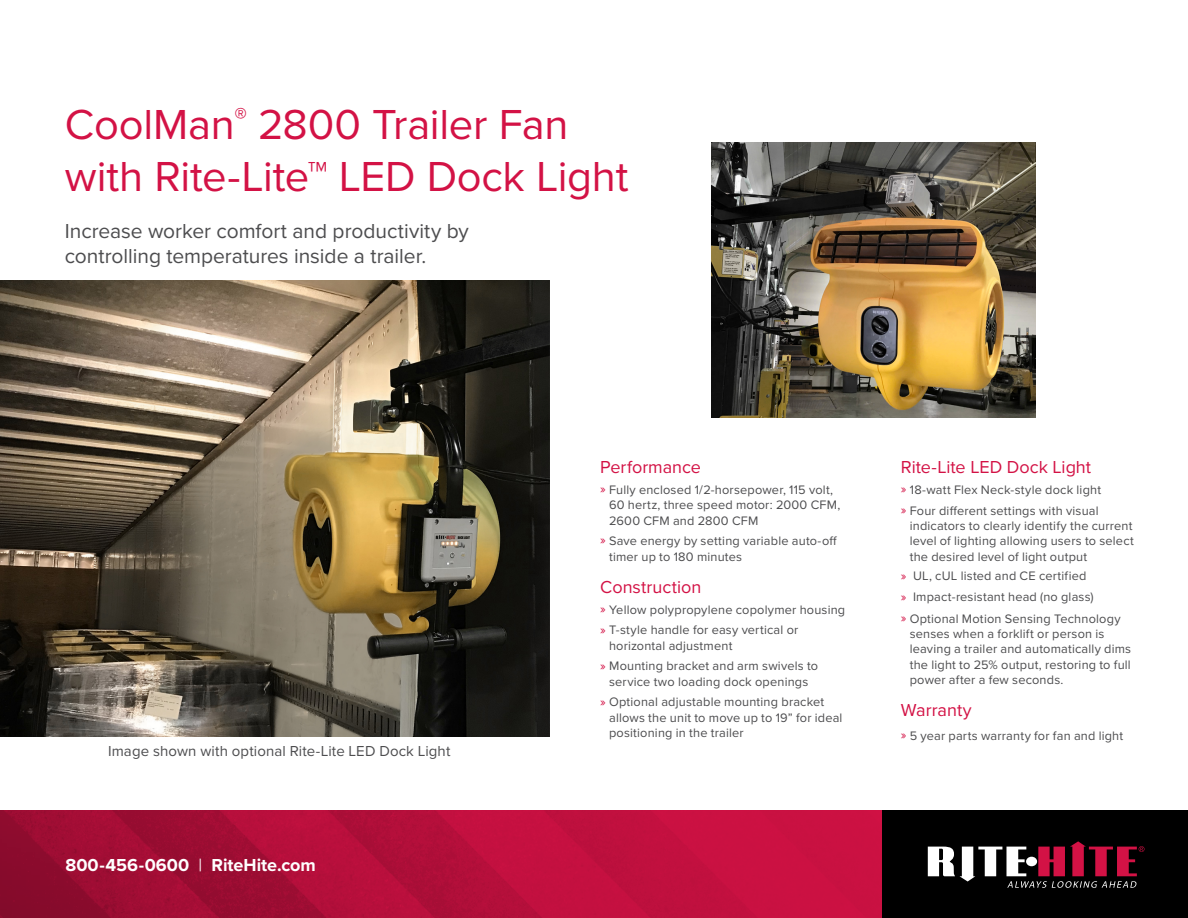
<style>
.page{position:relative;width:1188px;height:918px;background:#fff}
.page>*{position:absolute;margin:0;border:0;box-sizing:border-box;transform-origin:0 0}
.t1{font:43.5px/52.2px "Proxima Nova";letter-spacing:-.005em;color:#d31245}
.t2{font:21px/25.2px "Proxima Nova";color:#4d4d4f}
.t3{font:18px "Proxima Nova";color:#d31245}
.t4{font:700 18px "Proxima Nova";color:#fff}
.t5{font:15px "Proxima Nova";letter-spacing:.01em;color:#4d4d4f}
.t6{font:12.75px/15.3px "Proxima Nova";letter-spacing:.015em;color:#4d4d4f}
.s1{font-weight:400}
.s2{color:#d31245}
</style>
<div class="page">
<img style="left:0;top:810px;width:883px;height:108px">
<div style="left:883px;top:810px;width:305px;height:108px;background:#000"></div>
<svg style="left:928px;top:841px;width:216px;height:47px"></svg>
<img style="left:0;top:280px;width:549px;height:457px">
<img style="left:712px;top:143px;width:324px;height:275px">
<h1 class="t1" style="left:65px;top:99px;width:565px">CoolMan<sup>®</sup> 2800 Trailer Fan with Rite-Lite™ LED Dock Light</h1>
<h2 class="t2" style="left:65px;top:219px;width:406px">Increase worker comfort and productivity by controlling temperatures inside a trailer.</h2>
<p class="t5" style="left:108px;top:742px;width:344px">Image shown with optional Rite-Lite LED Dock Light</p>
<h3 class="t4" style="left:65px;top:854px;width:252px">800-456-0600 <span class="s1">|</span> RiteHite.com</h3>
<h3 class="t3" style="left:600px;top:456px;width:102px">Performance</h3>
<p class="t6" style="left:609px;top:482px;width:233px;text-indent:-9px"><span class="s2">»</span> Fully enclosed 1/2-horsepower, 115 volt,<br>60 hertz, three speed motor: 2000 CFM,<br>2600 CFM and 2800 CFM</p>
<p class="t6" style="left:609px;top:534px;width:229px;text-indent:-9px"><span class="s2">»</span> Save energy by setting variable auto-off timer up to 180 minutes</p>
<h3 class="t3" style="left:600px;top:576px;width:103px">Construction</h3>
<p class="t6" style="left:600px;top:599px;width:247px;line-height:20.7px"><span class="s2">»</span> Yellow polypropylene copolymer housing <span class="s2">»</span> T-style handle for easy vertical or</p>
<p class="t6" style="left:600px;top:635px;width:219px;line-height:20.7px;text-indent:9px">horizontal adjustment<br><span class="s2">»</span> Mounting bracket and arm swivels to</p>
<p class="t6" style="left:600px;top:671px;width:226px;line-height:20.7px;text-align:center">service two loading dock openings<br><span class="s2">»</span> Optional adjustable mounting bracket</p>
<p class="t6" style="left:609px;top:710px;width:235px">allows the unit to move up to 19” for ideal positioning in the trailer</p>
<h3 class="t3" style="left:901px;top:456px;width:192px">Rite-Lite LED Dock Light</h3>
<p class="t6" style="left:901px;top:480px;width:202px;line-height:20.7px"><span class="s2">»</span> 18-watt Flex Neck-style dock light <span class="s2">»</span> Four different settings with visual</p>
<p class="t6" style="left:910px;top:518px;width:226px;text-align:justify">indicators to clearly identify the current level of lighting allowing users to select the desired level of light output</p>
<p class="t6" style="left:901px;top:566px;width:221px;line-height:21.1px"><span class="s2">»</span> UL, cUL listed and CE certified<br><span class="s2">»</span> Impact-resistant head (no glass)<br><span class="s2">»</span> Optional Motion Sensing Technology</p>
<p class="t6" style="left:910px;top:626px;width:223px">senses when a forklift or person is leaving a trailer and automatically dims the light to 25% output, restoring to full power after a few seconds.</p>
<h3 class="t3" style="left:901px;top:699px;width:72px">Warranty</h3>
<p class="t6" style="left:901px;top:729px;width:224px"><span class="s2">»</span> 5 year parts warranty for fan and light</p>
</div>
